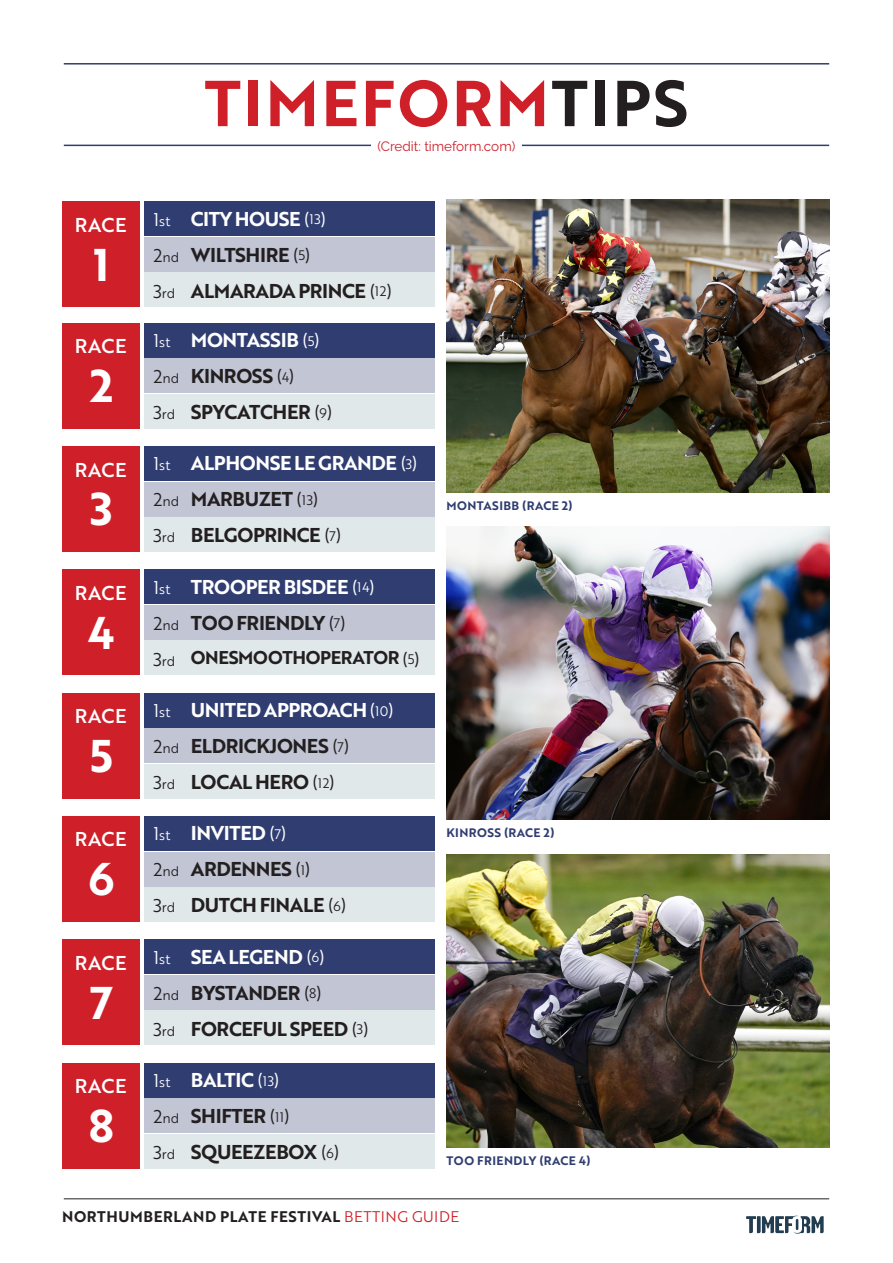
<style>
.page{position:relative;width:893px;height:1263px;background:#fff}
.page>*{position:absolute;margin:0;border:0;box-sizing:border-box;transform-origin:0 0}
.t1{font:63px "Brother 1816 Bold";letter-spacing:.04em;color:#cf2029}
.t2{font:44.55px "Brother 1816 Bold";color:#fff}
.t3{font:19.5px "Brother 1816 Bold";letter-spacing:-.02em;color:#231f20}
.t4{font:19.5px "Brother 1816 Bold";letter-spacing:-.02em;color:#fff}
.t5{font:19.5px "Brother 1816 Medium";letter-spacing:.04em;color:#fff}
.t6{font:18px "Brother 1816 Bold";letter-spacing:-.02em;color:#231f20}
.t7{font:15px "Brother 1816 Bold";letter-spacing:.04em;color:#231f20}
.t8{font:13.5px "Raleway";color:#cf2029}
.t9{font:12px "Brother 1816 Bold";letter-spacing:.035em;color:#303d71}
.s1{color:#231f20}
.s2{font-family:"Brother 1816 Book";font-size:18px}
.s3{font-family:"Brother 1816 Book";font-size:13.5px}
.s4{font-family:"Brother 1816 Book"}
.s5{font-family:"Brother 1816 Book";color:#cf2029}
</style>
<div class="page">
<div style="left:62px;top:202px;width:78px;height:105px;background:#cf2029"></div>
<div style="left:62px;top:323px;width:78px;height:105px;background:#cf2029"></div>
<div style="left:62px;top:446px;width:78px;height:106px;background:#cf2029"></div>
<div style="left:62px;top:570px;width:78px;height:105px;background:#cf2029"></div>
<div style="left:62px;top:693px;width:78px;height:105px;background:#cf2029"></div>
<div style="left:62px;top:816px;width:78px;height:106px;background:#cf2029"></div>
<div style="left:62px;top:939px;width:78px;height:106px;background:#cf2029"></div>
<div style="left:62px;top:1063px;width:78px;height:105px;background:#cf2029"></div>
<div style="left:144px;top:202px;width:291px;height:34px;background:#303d71"></div>
<div style="left:144px;top:323px;width:291px;height:34px;background:#303d71"></div>
<div style="left:144px;top:446px;width:291px;height:35px;background:#303d71"></div>
<div style="left:144px;top:570px;width:291px;height:34px;background:#303d71"></div>
<div style="left:144px;top:693px;width:291px;height:34px;background:#303d71"></div>
<div style="left:144px;top:816px;width:291px;height:35px;background:#303d71"></div>
<div style="left:144px;top:939px;width:291px;height:35px;background:#303d71"></div>
<div style="left:144px;top:1063px;width:291px;height:34px;background:#303d71"></div>
<div style="left:144px;top:237px;width:291px;height:34px;background:#c1c5d4"></div>
<div style="left:144px;top:358px;width:291px;height:35px;background:#c1c5d4"></div>
<div style="left:144px;top:482px;width:291px;height:34px;background:#c1c5d4"></div>
<div style="left:144px;top:605px;width:291px;height:34px;background:#c1c5d4"></div>
<div style="left:144px;top:728px;width:291px;height:35px;background:#c1c5d4"></div>
<div style="left:144px;top:852px;width:291px;height:34px;background:#c1c5d4"></div>
<div style="left:144px;top:975px;width:291px;height:34px;background:#c1c5d4"></div>
<div style="left:144px;top:1098px;width:291px;height:35px;background:#c1c5d4"></div>
<div style="left:144px;top:273px;width:291px;height:34px;background:#e1e8ea"></div>
<div style="left:144px;top:394px;width:291px;height:34px;background:#e1e8ea"></div>
<div style="left:144px;top:517px;width:291px;height:35px;background:#e1e8ea"></div>
<div style="left:144px;top:641px;width:291px;height:34px;background:#e1e8ea"></div>
<div style="left:144px;top:764px;width:291px;height:34px;background:#e1e8ea"></div>
<div style="left:144px;top:887px;width:291px;height:35px;background:#e1e8ea"></div>
<div style="left:144px;top:1011px;width:291px;height:34px;background:#e1e8ea"></div>
<div style="left:144px;top:1134px;width:291px;height:34px;background:#e1e8ea"></div>
<img style="left:446px;top:200px;width:383px;height:293px">
<img style="left:446px;top:854px;width:383px;height:294px">
<img style="left:446px;top:526px;width:383px;height:293px">
<hr style="left:64px;top:1198px;width:765px;height:1px;background:#231f20">
<svg style="left:746px;top:1216px;width:78px;height:17px"></svg>
<hr style="left:64px;top:63px;width:765px;height:2px;background:#303d71">
<hr style="left:64px;top:145px;width:307px;height:1px;background:#303d71">
<hr style="left:522px;top:145px;width:307px;height:1px;background:#303d71">
<p class="t1" style="left:205px;top:56px;width:485px">TIMEFORM<span class="s1">TIPS</span></p>
<p class="t5" style="left:75px;top:210px;width:53px">RACE</p>
<p class="t2" style="left:94px;top:231px;width:17px">1</p>
<p class="t5" style="left:75px;top:331px;width:53px">RACE</p>
<p class="t2" style="left:90px;top:352px;width:25px">2</p>
<p class="t5" style="left:75px;top:455px;width:53px">RACE</p>
<p class="t2" style="left:90px;top:475px;width:24px">3</p>
<p class="t5" style="left:75px;top:578px;width:53px">RACE</p>
<p class="t2" style="left:88px;top:599px;width:29px">4</p>
<p class="t5" style="left:75px;top:701px;width:53px">RACE</p>
<p class="t2" style="left:90px;top:722px;width:24px">5</p>
<p class="t5" style="left:75px;top:825px;width:53px">RACE</p>
<p class="t2" style="left:88px;top:845px;width:28px">6</p>
<p class="t5" style="left:75px;top:948px;width:53px">RACE</p>
<p class="t2" style="left:90px;top:969px;width:24px">7</p>
<p class="t5" style="left:75px;top:1071px;width:53px">RACE</p>
<p class="t2" style="left:89px;top:1092px;width:27px">8</p>
<p class="t8" style="left:378px;top:138px;width:139px">(Credit: timeform.com)</p>
<p class="t4" style="left:153px;top:204px;width:174px"><span class="s2">1</span><span class="s3">st</span> CITY HOUSE <span class="s2">(</span><span class="s3">13</span><span class="s2">)</span></p>
<p class="t3" style="left:153px;top:240px;width:158px"><span class="s2">2</span><span class="s3">nd</span> WILTSHIRE <span class="s2">(</span><span class="s3">5</span><span class="s2">)</span></p>
<p class="t3" style="left:153px;top:276px;width:240px"><span class="s2">3</span><span class="s3">rd</span> ALMARADA PRINCE <span class="s2">(</span><span class="s3">12</span><span class="s2">)</span></p>
<p class="t4" style="left:153px;top:325px;width:168px"><span class="s2">1</span><span class="s3">st</span> MONTASSIB <span class="s2">(</span><span class="s3">5</span><span class="s2">)</span></p>
<p class="t3" style="left:153px;top:361px;width:143px"><span class="s2">2</span><span class="s3">nd</span> KINROSS <span class="s2">(</span><span class="s3">4</span><span class="s2">)</span></p>
<p class="t3" style="left:153px;top:397px;width:180px"><span class="s2">3</span><span class="s3">rd</span> SPYCATCHER <span class="s2">(</span><span class="s3">9</span><span class="s2">)</span></p>
<p class="t4" style="left:153px;top:448px;width:266px"><span class="s2">1</span><span class="s3">st</span> ALPHONSE LE GRANDE <span class="s2">(</span><span class="s3">3</span><span class="s2">)</span></p>
<p class="t3" style="left:153px;top:484px;width:166px"><span class="s2">2</span><span class="s3">nd</span> MARBUZET <span class="s2">(</span><span class="s3">13</span><span class="s2">)</span></p>
<p class="t3" style="left:153px;top:520px;width:189px"><span class="s2">3</span><span class="s3">rd</span> BELGOPRINCE <span class="s2">(</span><span class="s3">7</span><span class="s2">)</span></p>
<p class="t4" style="left:153px;top:572px;width:223px"><span class="s2">1</span><span class="s3">st</span> TROOPER BISDEE <span class="s2">(</span><span class="s3">14</span><span class="s2">)</span></p>
<p class="t3" style="left:153px;top:608px;width:194px"><span class="s2">2</span><span class="s3">nd</span> TOO FRIENDLY <span class="s2">(</span><span class="s3">7</span><span class="s2">)</span></p>
<p class="t6" style="left:153px;top:644px;width:268px"><span class="s4">3</span><sub>rd</sub> ONESMOOTHOPERATOR <span class="s4">(</span><span class="s3">5</span><span class="s4">)</span></p>
<p class="t4" style="left:153px;top:695px;width:242px"><span class="s2">1</span><span class="s3">st</span> UNITED APPROACH <span class="s2">(</span><span class="s3">10</span><span class="s2">)</span></p>
<p class="t3" style="left:153px;top:731px;width:197px"><span class="s2">2</span><span class="s3">nd</span> ELDRICKJONES <span class="s2">(</span><span class="s3">7</span><span class="s2">)</span></p>
<p class="t3" style="left:153px;top:767px;width:183px"><span class="s2">3</span><span class="s3">rd</span> LOCAL HERO <span class="s2">(</span><span class="s3">12</span><span class="s2">)</span></p>
<p class="t4" style="left:153px;top:818px;width:135px"><span class="s2">1</span><span class="s3">st</span> INVITED <span class="s2">(</span><span class="s3">7</span><span class="s2">)</span></p>
<p class="t3" style="left:153px;top:854px;width:158px"><span class="s2">2</span><span class="s3">nd</span> ARDENNES <span class="s2">(</span><span class="s3">1</span><span class="s2">)</span></p>
<p class="t3" style="left:153px;top:890px;width:194px"><span class="s2">3</span><span class="s3">rd</span> DUTCH FINALE <span class="s2">(</span><span class="s3">6</span><span class="s2">)</span></p>
<p class="t4" style="left:153px;top:942px;width:173px"><span class="s2">1</span><span class="s3">st</span> SEA LEGEND <span class="s2">(</span><span class="s3">6</span><span class="s2">)</span></p>
<p class="t3" style="left:153px;top:978px;width:170px"><span class="s2">2</span><span class="s3">nd</span> BYSTANDER <span class="s2">(</span><span class="s3">8</span><span class="s2">)</span></p>
<p class="t3" style="left:153px;top:1014px;width:217px"><span class="s2">3</span><span class="s3">rd</span> FORCEFUL SPEED <span class="s2">(</span><span class="s3">3</span><span class="s2">)</span></p>
<p class="t4" style="left:153px;top:1065px;width:127px"><span class="s2">1</span><span class="s3">st</span> BALTIC <span class="s2">(</span><span class="s3">13</span><span class="s2">)</span></p>
<p class="t3" style="left:153px;top:1101px;width:138px"><span class="s2">2</span><span class="s3">nd</span> SHIFTER <span class="s2">(</span><span class="s3">11</span><span class="s2">)</span></p>
<p class="t3" style="left:153px;top:1137px;width:187px"><span class="s2">3</span><span class="s3">rd</span> SQUEEZEBOX <span class="s2">(</span><span class="s3">6</span><span class="s2">)</span></p>
<p class="t9" style="left:446px;top:497px;width:128px">MONTASIBB (RACE 2)</p>
<p class="t9" style="left:446px;top:823px;width:109px">KINROSS (RACE 2)</p>
<p class="t9" style="left:446px;top:1152px;width:146px">TOO FRIENDLY (RACE 4)</p>
<p class="t7" style="left:62px;top:1205px;width:399px">NORTHUMBERLAND PLATE FESTIVAL <span class="s5">BETTING GUIDE</span></p>
</div>
